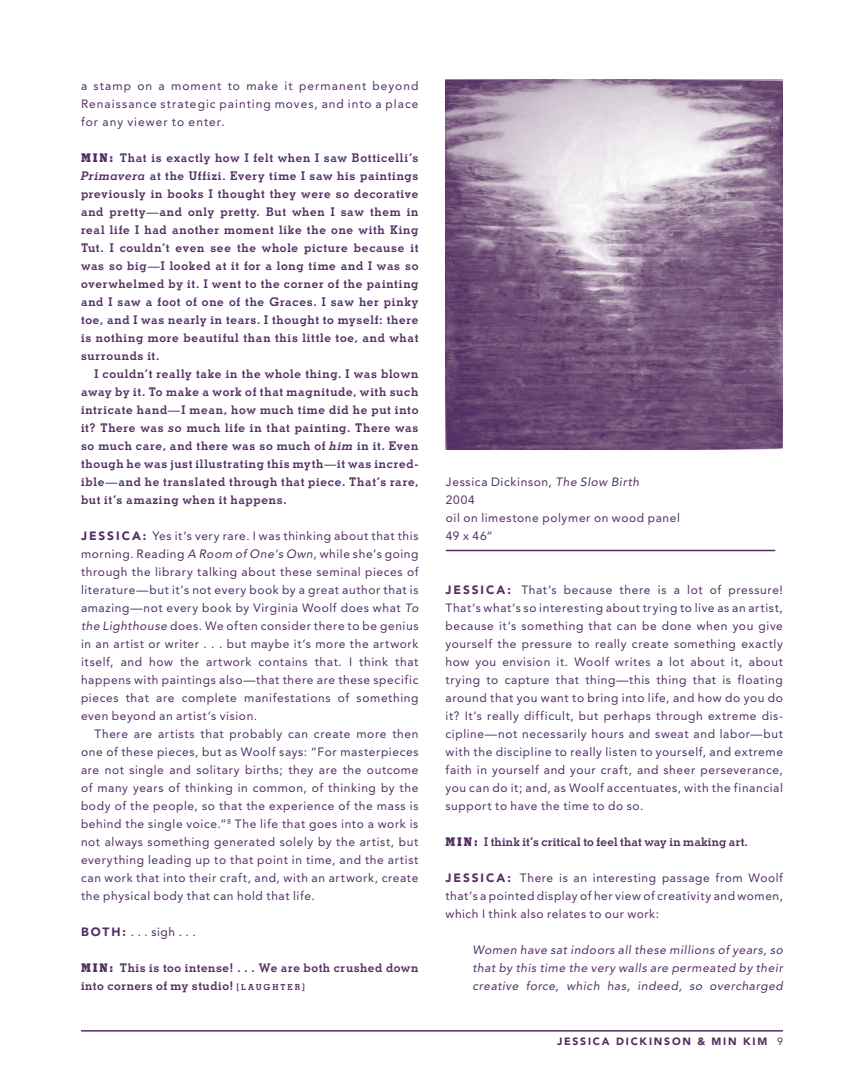
<style>
.page{position:relative;width:864px;height:1080px;background:#fff}
.page>*{position:absolute;margin:0;border:0;box-sizing:border-box;transform-origin:0 0}
.avenir{font:12px/18px "Avenir";letter-spacing:.05em;color:#522e64;text-align:justify}
.stymie{font:700 12px/18px "Stymie BT";letter-spacing:.05em;color:#522e64;text-align:justify}
.avenir-2{font:italic 12px/18px "Avenir";letter-spacing:.05em;color:#522e64;text-align:justify}
.stymie-2{font:700 12px "Stymie BT";letter-spacing:.015em;color:#522e64}
.t1{font:900 10.5px "Avenir";letter-spacing:.17em;color:#522e64}
.s1{font-weight:800}
.s2{font-style:italic}
.s3{font-weight:900}
.s4{font-size:9px}
.s5{font-size:8.4px}
</style>
<div class="page">
<hr style="left:81px;top:1030px;width:702px;height:2px;background:#522e64">
<img style="left:446px;top:80px;width:337px;height:369px">
<hr style="left:446px;top:550px;width:329px;height:1px;background:#522e64">
<p class="avenir" style="left:81px;top:77px;width:339px">a stamp on a moment to make it permanent beyond Renaissance strategic painting moves, and into a place for any viewer to enter.</p>
<p class="stymie" style="left:81px;top:149px;width:339px"><span class="s1">MIN:</span> That is exactly how I felt when I saw Botticelli’s <span class="s2">Primavera</span> at the Uffizi. Every time I saw his paintings previously in books I thought they were so decorative and pretty—and only pretty. But when I saw them in real life I had another moment like the one with King Tut. I couldn’t even see the whole picture because it was so big—I looked at it for a long time and I was so overwhelmed by it. I went to the corner of the painting and I saw a foot of one of the Graces. I saw her pinky toe, and I was nearly in tears. I thought to myself: there is nothing more beautiful than this little toe, and what surrounds it.</p>
<p class="stymie" style="left:81px;top:365px;width:339px;text-indent:14px">I couldn’t really take in the whole thing. I was blown away by it. To make a work of that magnitude, with such intricate hand—I mean, how much time did he put into it? There was <span class="s2">so</span> much life in that painting. There was so much care, and there was so much of <span class="s2">him</span> in it. Even though he was just illustrating this myth—it was incred&shy;ible—and he translated through that piece. That’s rare, but it’s amazing when it happens.</p>
<p class="avenir" style="left:81px;top:527px;width:339px"><span class="s3">J E SS I C A:</span> Yes it’s very rare. I was thinking about that this morning. Reading <span class="s2">A Room of One’s Own</span>, while she’s going through the library talking about these seminal pieces of literature—but it’s not every book by a great author that is amazing—not every book by Virginia Woolf does what <span class="s2">To the Lighthouse</span> does. We often consider there to be genius in an artist or writer . . . but maybe it’s more the artwork itself, and how the artwork contains that. I think that happens with paintings also—that there are these specific pieces that are complete manifestations of something even beyond an artist’s vision.</p>
<p class="avenir" style="left:81px;top:725px;width:339px;text-indent:14px">There are artists that probably can create more then one of these pieces, but as Woolf says: “For masterpieces are not single and solitary births; they are the outcome of many years of thinking in common, of thinking by the body of the people, so that the experience of the mass is behind the single voice.”<sup>8</sup> The life that goes into a work is not always something generated solely by the artist, but everything leading up to that point in time, and the artist can work that into their craft, and, with an artwork, create the physical body that can hold that life.</p>
<p class="avenir" style="left:81px;top:923px;width:116px"><span class="s3">BOTH:</span> . . . sigh . . .</p>
<p class="stymie" style="left:81px;top:959px;width:339px"><span class="s1">MIN:</span> This is too intense! . . . We are both crushed down into corners of my studio! <span class="s4">[</span> <span class="s5">l a u g h t e r</span> <span class="s4">]</span></p>
<p class="avenir" style="left:446px;top:473px;width:195px">Jessica Dickinson, <span class="s2">The Slow Birth</span></p>
<p class="avenir" style="left:446px;top:491px;width:30px">2004</p>
<p class="avenir" style="left:446px;top:509px;width:236px">oil on limestone polymer on wood panel</p>
<p class="avenir" style="left:446px;top:527px;width:48px">49 x 46“</p>
<p class="avenir" style="left:446px;top:581px;width:339px"><span class="s3">J E SS I C A :</span> That’s because there is a lot of pressure!<br>That’s what’s so interesting about trying to live as an artist, because it’s something that can be done when you give yourself the pressure to really create something exactly how you envision it. Woolf writes a lot about it, about trying to capture that thing—this thing that is floating around that you want to bring into life, and how do you do it? It’s really difficult, but perhaps through extreme dis&shy;cipline—not necessarily hours and sweat and labor—but with the discipline to really listen to yourself, and extreme faith in yourself and your craft, and sheer perseverance, you can do it; and, as Woolf accentuates, with the financial support to have the time to do so.</p>
<p class="stymie-2" style="left:446px;top:834px;width:304px"><span class="s1">MIN:</span> I think it’s critical to feel that way in making art.</p>
<p class="avenir" style="left:446px;top:869px;width:339px"><span class="s3">J E SS I C A :</span> There is an interesting passage from Woolf that’s a pointed display of her view of creativity and women, which I think also relates to our work:</p>
<p class="avenir-2" style="left:472px;top:941px;width:312px">Women have sat indoors all these millions of years, so that by this time the very walls are permeated by their creative force, which has, indeed, so overcharged</p>
<p class="t1" style="left:557px;top:1035px;width:212px">JESSICA DICKINSON &amp; MIN KIM</p>
</div>
